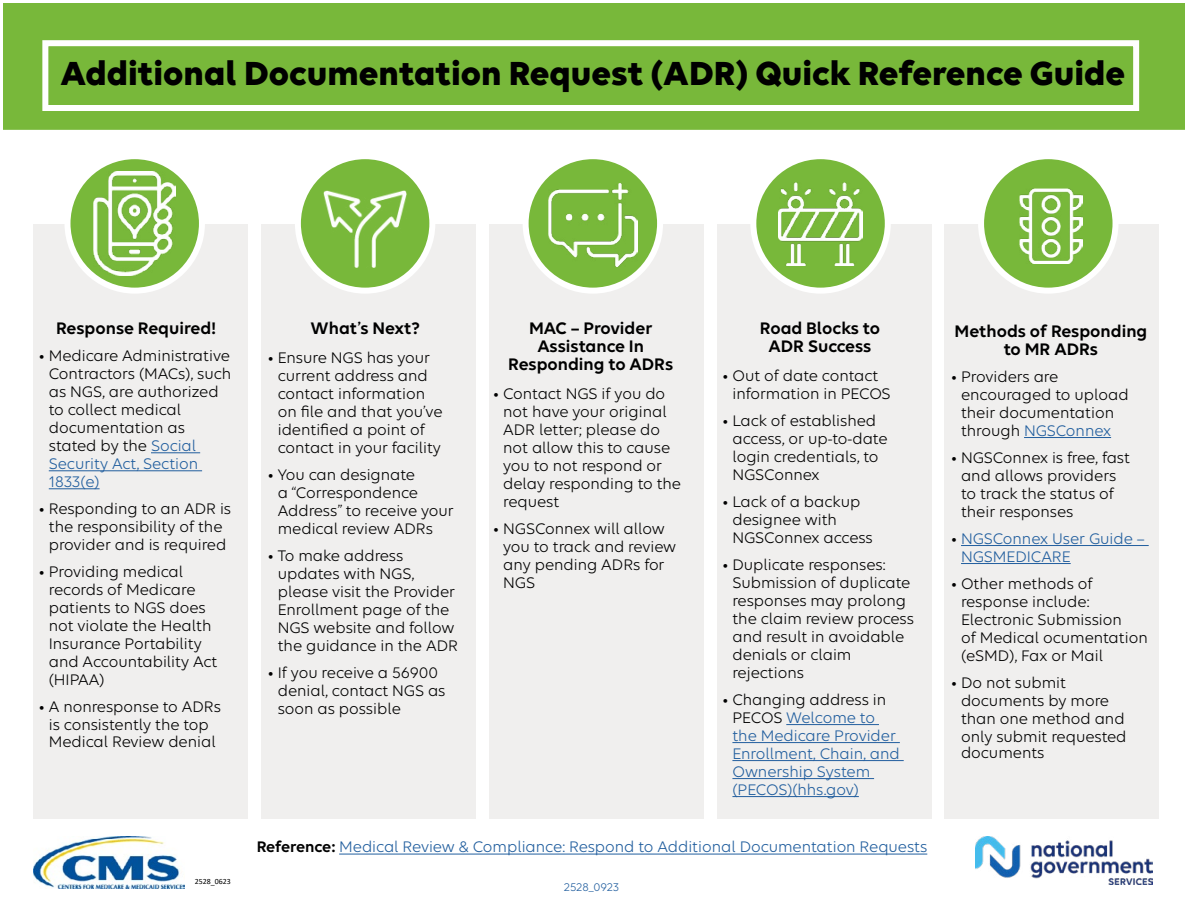
<style>
.page{position:relative;width:1188px;height:918px;background:#fff}
.page>*{position:absolute;margin:0;border:0;box-sizing:border-box;transform-origin:0 0}
.t1{font:700 36px "Elevance Sans";color:#000}
.t2{font:600 18px/18px "Elevance Sans";color:#000;text-align:center}
.t3{font:16.5px/18px "Elevance Sans";color:#000}
.t4{font:16.5px/18px "Elevance Sans";color:#215e9e}
.t5{font:12px "Elevance Sans";color:#205d9e}
.t6{font:7.95px "Calibri";color:#000}
.s1{color:#215e9e}
.s2{color:#000}
.s3{font-weight:600;color:#000}
</style>
<div class="page">
<svg style="left:3px;top:3px;width:1182px;height:127px;background:#84be4c"></svg>
<div style="left:33px;top:224px;width:215px;height:595px;background:#f0efee"></div>
<div style="left:261px;top:224px;width:215px;height:595px;background:#f0efee"></div>
<div style="left:489px;top:224px;width:215px;height:595px;background:#f0efee"></div>
<div style="left:717px;top:224px;width:215px;height:595px;background:#f0efee"></div>
<div style="left:944px;top:224px;width:215px;height:595px;background:#f0efee"></div>
<svg style="left:68px;top:156px;width:134px;height:135px;background:#8ec35a"></svg>
<div style="left:64px;top:153px;width:141px;height:141px;border:6px solid #fff;border-radius:50%"></div>
<img style="left:94px;top:171px;width:82px;height:105px">
<div style="left:298px;top:156px;width:134px;height:135px;background:#78b83a;border-radius:50%"></div>
<img style="left:323px;top:191px;width:84px;height:76px">
<div style="left:295px;top:153px;width:140px;height:141px;border:6px solid #fff;border-radius:50%"></div>
<svg style="left:526px;top:156px;width:134px;height:135px;background:#8ac154"></svg>
<img style="left:548px;top:184px;width:89px;height:82px">
<div style="left:523px;top:153px;width:140px;height:141px;border:6px solid #fff;border-radius:50%"></div>
<svg style="left:753px;top:156px;width:135px;height:135px;background:#8ac155"></svg>
<img style="left:779px;top:182px;width:83px;height:84px">
<div style="left:750px;top:153px;width:141px;height:141px;border:6px solid #fff;border-radius:50%"></div>
<div style="left:981px;top:156px;width:135px;height:135px;background:#78b83a;border-radius:50%"></div>
<div style="left:978px;top:153px;width:141px;height:141px;border:6px solid #fff;border-radius:50%"></div>
<hr style="left:339px;top:854px;width:588px;height:1px;background:#215e9e">
<img style="left:1020px;top:188px;width:62px;height:75px">
<hr style="left:151px;top:452px;width:49px;height:1px;background:#215e9e">
<hr style="left:49px;top:470px;width:153px;height:1px;background:#215e9e">
<hr style="left:49px;top:488px;width:51px;height:1px;background:#215e9e">
<hr style="left:786px;top:724px;width:93px;height:1px;background:#215e9e">
<hr style="left:732px;top:742px;width:168px;height:1px;background:#215e9e">
<hr style="left:732px;top:760px;width:172px;height:1px;background:#215e9e">
<hr style="left:732px;top:778px;width:142px;height:1px;background:#215e9e">
<hr style="left:732px;top:796px;width:127px;height:1px;background:#215e9e">
<hr style="left:1024px;top:437px;width:87px;height:1px;background:#215e9e">
<hr style="left:961px;top:545px;width:188px;height:1px;background:#215e9e">
<hr style="left:961px;top:563px;width:110px;height:1px;background:#215e9e">
<img style="left:33px;top:836px;width:152px;height:53px">
<img style="left:975px;top:836px;width:177px;height:48px">
<h1 class="t1" style="left:60px;top:51px;width:1066px">Additional Documentation Request (ADR) Quick Reference Guide</h1>
<p class="t2" style="left:56px;top:319px;width:162px">Response Required!</p>
<p class="t3" style="left:49px;top:346px;width:184px;text-indent:-10px">• Medicare Administrative<br>Contractors (MACs), such as NGS, are authorized to collect medical documentation as stated by the <span class="s1">Social<br>Security Act, Section<br>1833(e)</span></p>
<p class="t3" style="left:39px;top:499px;width:194px;text-align:center">• Responding to an ADR is the responsibility of the provider and is required</p>
<p class="t3" style="left:49px;top:562px;width:170px;text-indent:-10px">• Providing medical records of Medicare patients to NGS does not violate the Health<br>Insurance Portability and Accountability Act (HIPAA)</p>
<p class="t3" style="left:39px;top:697px;width:184px;text-align:center">• A nonresponse to ADRs is consistently the top</p>
<p class="t3" style="left:49px;top:732px;width:168px">Medical Review denial</p>
<p class="t6" style="left:195px;top:876px;width:38px">2528_0623</p>
<p class="t2" style="left:311px;top:319px;width:111px">What’s Next?</p>
<p class="t3" style="left:278px;top:348px;width:166px;text-indent:-10px">• Ensure NGS has your current address and contact information on file and that you’ve identified a point of contact in your facility</p>
<p class="t3" style="left:278px;top:465px;width:178px;text-indent:-10px">• You can designate<br>a “Correspondence<br>Address” to receive your medical review ADRs</p>
<p class="t3" style="left:278px;top:546px;width:182px;text-indent:-10px">• To make address updates with NGS, please visit the Provider<br>Enrollment page of the<br>NGS website and follow the guidance in the ADR</p>
<p class="t3" style="left:278px;top:663px;width:169px;text-indent:-10px">• If you receive a 56900 denial, contact NGS as soon as possible</p>
<p class="t2" style="left:508px;top:319px;width:166px">MAC – Provider<br>Assistance In<br>Responding to ADRs</p>
<p class="t3" style="left:503px;top:384px;width:179px;text-indent:-10px">• Contact NGS if you do not have your original<br>ADR letter; please do not allow this to cause you to not respond or delay responding to the request</p>
<p class="t3" style="left:503px;top:519px;width:175px;text-indent:-10px">• NGSConnex will allow you to track and review any pending ADRs for<br>NGS</p>
<p class="t2" style="left:760px;top:319px;width:122px">Road Blocks to<br>ADR Success</p>
<p class="t3" style="left:732px;top:366px;width:160px;text-indent:-10px">• Out of date contact information in PECOS</p>
<p class="t3" style="left:732px;top:411px;width:157px;text-indent:-10px">• Lack of established access, or up-to-date login credentials, to<br>NGSConnex</p>
<p class="t3" style="left:732px;top:492px;width:142px;text-indent:-10px">• Lack of a backup designee with<br>NGSConnex access</p>
<p class="t3" style="left:732px;top:555px;width:183px;text-indent:-10px">• Duplicate responses:<br>Submission of duplicate responses may prolong the claim review process and result in avoidable denials or claim rejections</p>
<p class="t4" style="left:732px;top:690px;width:169px;text-indent:-10px"><span class="s2">• Changing address in<br>PECOS</span> Welcome to the Medicare Provider<br>Enrollment, Chain, and<br>Ownership System (PECOS)(hhs.gov)</p>
<p class="t4" style="left:257px;top:837px;width:672px"><span class="s3">Reference:</span> Medical Review &amp; Compliance: Respond to Additional Documentation Requests</p>
<p class="t5" style="left:564px;top:880px;width:56px">2528_0923</p>
<p class="t2" style="left:954px;top:321px;width:194px">Methods of Responding to MR ADRs</p>
<p class="t3" style="left:961px;top:367px;width:169px;text-indent:-10px">• Providers are encouraged to upload their documentation through <span class="s1">NGSConnex</span></p>
<p class="t3" style="left:961px;top:448px;width:171px;text-indent:-10px">• NGSConnex is free, fast and allows providers to track the status of their responses</p>
<p class="t4" style="left:961px;top:529px;width:185px;text-indent:-10px"><span class="s2">•</span> NGSConnex User Guide –<br>NGSMEDICARE</p>
<p class="t3" style="left:961px;top:574px;width:188px;text-indent:-10px">• Other methods of response include:<br>Electronic Submission<br>of Medical ocumentation (eSMD), Fax or Mail</p>
<p class="t3" style="left:961px;top:673px;width:167px;text-indent:-10px">• Do not submit documents by more than one method and only submit requested</p>
<p class="t3" style="left:961px;top:743px;width:85px">documents</p>
</div>
